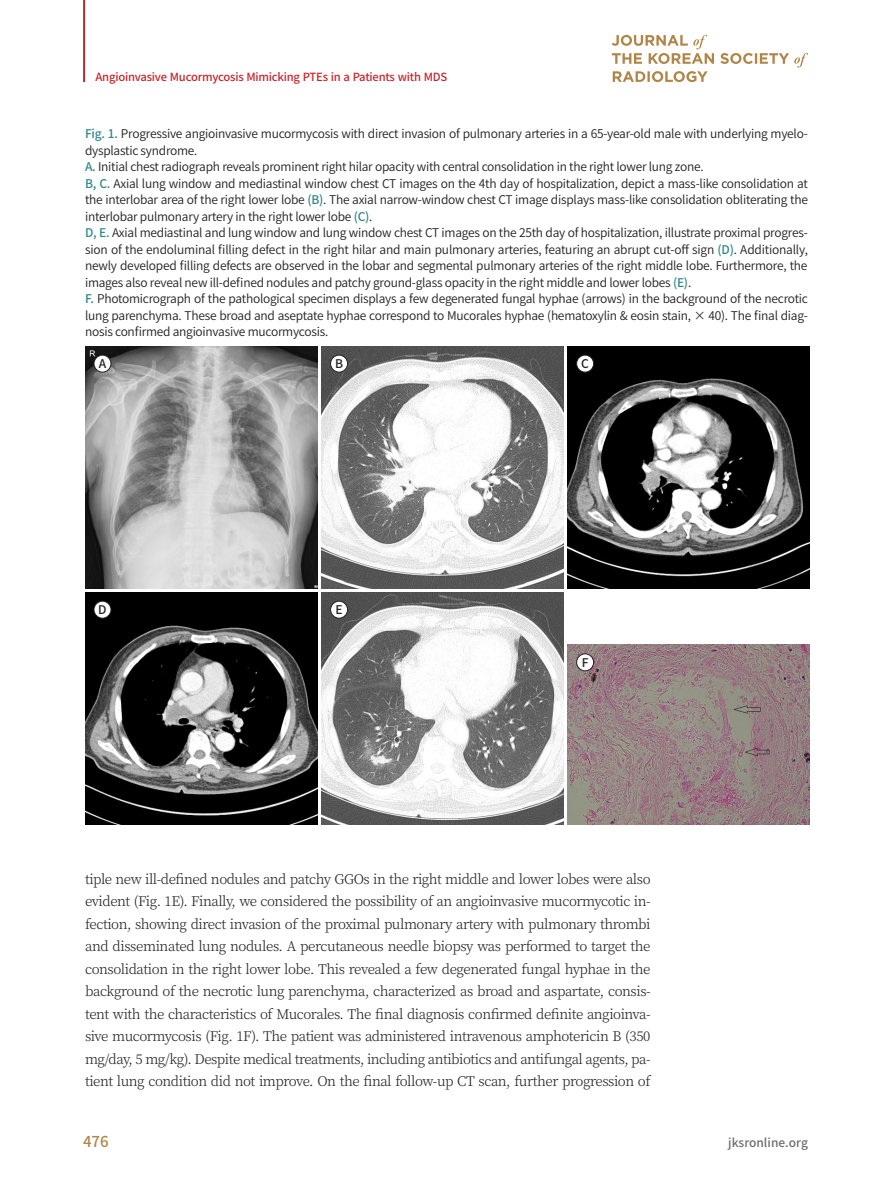
<style>
.page{position:relative;width:893px;height:1191px;background:#fff}
.page>*{position:absolute;margin:0;border:0;box-sizing:border-box;transform-origin:0 0}
.t1{font:500 15px "Noto Sans CJ Kkr";color:#b08548}
.영문본문{font:300 13.5px/22.5px "Noto Serif CJ Kkr";letter-spacing:-.035em;color:#231f20;text-align:justify}
.그림제목1{font:600 12px/16.5px "Noto Sans CJ Kkr";letter-spacing:-.02em;color:#231f20;text-align:justify}
.그림제목{font:600 12px/16.5px "Noto Sans CJ Kkr";letter-spacing:-.02em;color:#231f20}
.t2{font:500 12px "Noto Sans CJ Kkr";color:#6c6d70}
.캡션{font:500 12px "Noto Sans CJ Kkr";color:#231f20}
.t3{font:500 11.25px "Noto Sans CJ Kkr";letter-spacing:-.02em;color:#c8242b}
.s1{font-weight:500;color:#328886}
</style>
<div class="page">
<hr style="left:83px;top:0;width:2px;height:82px;background:#c8242b">
<svg style="left:612px;top:35px;width:196px;height:47px"></svg>
<img style="left:85px;top:346px;width:232px;height:242px">
<img style="left:322px;top:346px;width:241px;height:242px">
<img style="left:568px;top:346px;width:241px;height:242px">
<img style="left:85px;top:592px;width:232px;height:232px">
<img style="left:322px;top:592px;width:241px;height:232px">
<img style="left:568px;top:645px;width:241px;height:179px">
<div style="left:94px;top:355px;width:17px;height:17px;background:#fff;border-radius:50%"></div>
<div style="left:94px;top:355px;width:17px;height:17px;border:1px solid #231f20;border-radius:50%"></div>
<div style="left:94px;top:601px;width:17px;height:17px;background:#fff;border-radius:50%"></div>
<div style="left:94px;top:601px;width:17px;height:17px;border:1px solid #231f20;border-radius:50%"></div>
<div style="left:331px;top:355px;width:17px;height:17px;background:#fff;border-radius:50%"></div>
<div style="left:330px;top:355px;width:18px;height:17px;border:1px solid #231f20;border-radius:50%"></div>
<div style="left:331px;top:601px;width:17px;height:17px;background:#fff;border-radius:50%"></div>
<div style="left:330px;top:601px;width:18px;height:17px;border:1px solid #231f20;border-radius:50%"></div>
<div style="left:577px;top:355px;width:17px;height:17px;background:#fff;border-radius:50%"></div>
<div style="left:576px;top:355px;width:18px;height:17px;border:1px solid #231f20;border-radius:50%"></div>
<div style="left:577px;top:654px;width:17px;height:17px;background:#fff;border-radius:50%"></div>
<div style="left:576px;top:653px;width:18px;height:18px;border:1px solid #231f20;border-radius:50%"></div>
<p class="t3" style="left:96px;top:70px;width:353px">Angioinvasive Mucormycosis Mimicking PTEs in a Patients with MDS</p>
<p class="그림제목" style="left:85px;top:126px;width:724px"><span class="s1">Fig. 1.</span> Progressive angioinvasive mucormycosis with direct invasion of pulmonary arteries in a 65-year-old male with underlying myelo&shy;dysplastic syndrome.</p>
<p class="그림제목1" style="left:85px;top:159px;width:620px"><span class="s1">A.</span> Initial chest radiograph reveals prominent right hilar opacity with central consolidation in the right lower lung zone.</p>
<p class="그림제목1" style="left:85px;top:175px;width:724px"><span class="s1">B, C.</span> Axial lung window and mediastinal window chest CT images on the 4th day of hospitalization, depict a mass-like consolidation at the interlobar area of the right lower lobe <span class="s1">(B)</span>. The axial narrow-window chest CT image displays mass-like consolidation obliterating the interlobar pulmonary artery in the right lower lobe <span class="s1">(C)</span>.</p>
<p class="그림제목1" style="left:85px;top:225px;width:724px"><span class="s1">D, E.</span> Axial mediastinal and lung window and lung window chest CT images on the 25th day of hospitalization, illustrate proximal progres&shy;sion of the endoluminal filling defect in the right hilar and main pulmonary arteries, featuring an abrupt cut-off sign <span class="s1">(D)</span>. Additionally, newly developed filling defects are observed in the lobar and segmental pulmonary arteries of the right middle lobe. Furthermore, the images also reveal new ill-defined nodules and patchy ground-glass opacity in the right middle and lower lobes <span class="s1">(E)</span>.</p>
<p class="그림제목1" style="left:85px;top:291px;width:724px"><span class="s1">F.</span> Photomicrograph of the pathological specimen displays a few degenerated fungal hyphae (arrows) in the background of the necrotic lung parenchyma. These broad and aseptate hyphae correspond to Mucorales hyphae (hematoxylin &amp; eosin stain, × 40). The final diag&shy;nosis confirmed angioinvasive mucormycosis.</p>
<p class="캡션" style="left:99px;top:357px;width:9px">A</p>
<p class="캡션" style="left:581px;top:357px;width:9px">C</p>
<p class="캡션" style="left:335px;top:357px;width:10px">B</p>
<p class="캡션" style="left:98px;top:603px;width:10px">D</p>
<p class="캡션" style="left:335px;top:603px;width:9px">E</p>
<p class="캡션" style="left:582px;top:656px;width:8px">F</p>
<p class="영문본문" style="left:85px;top:868px;width:567px">tiple new ill-defined nodules and patchy GGOs in the right middle and lower lobes were also evident (Fig. 1E). Finally, we considered the possibility of an angioinvasive mucormycotic in&shy;fection, showing direct invasion of the proximal pulmonary artery with pulmonary thrombi and disseminated lung nodules. A percutaneous needle biopsy was performed to target the consolidation in the right lower lobe. This revealed a few degenerated fungal hyphae in the background of the necrotic lung parenchyma, characterized as broad and aspartate, consis&shy;tent with the characteristics of Mucorales. The final diagnosis confirmed definite angioinva&shy;sive mucormycosis (Fig. 1F). The patient was administered intravenous amphotericin B (350 mg/day, 5 mg/kg). Despite medical treatments, including antibiotics and antifungal agents, pa&shy;tient lung condition did not improve. On the final follow-up CT scan, further progression of</p>
<p class="t1" style="left:83px;top:1132px;width:27px">476</p>
<p class="t2" style="left:728px;top:1135px;width:81px">jksronline.org</p>
</div>
